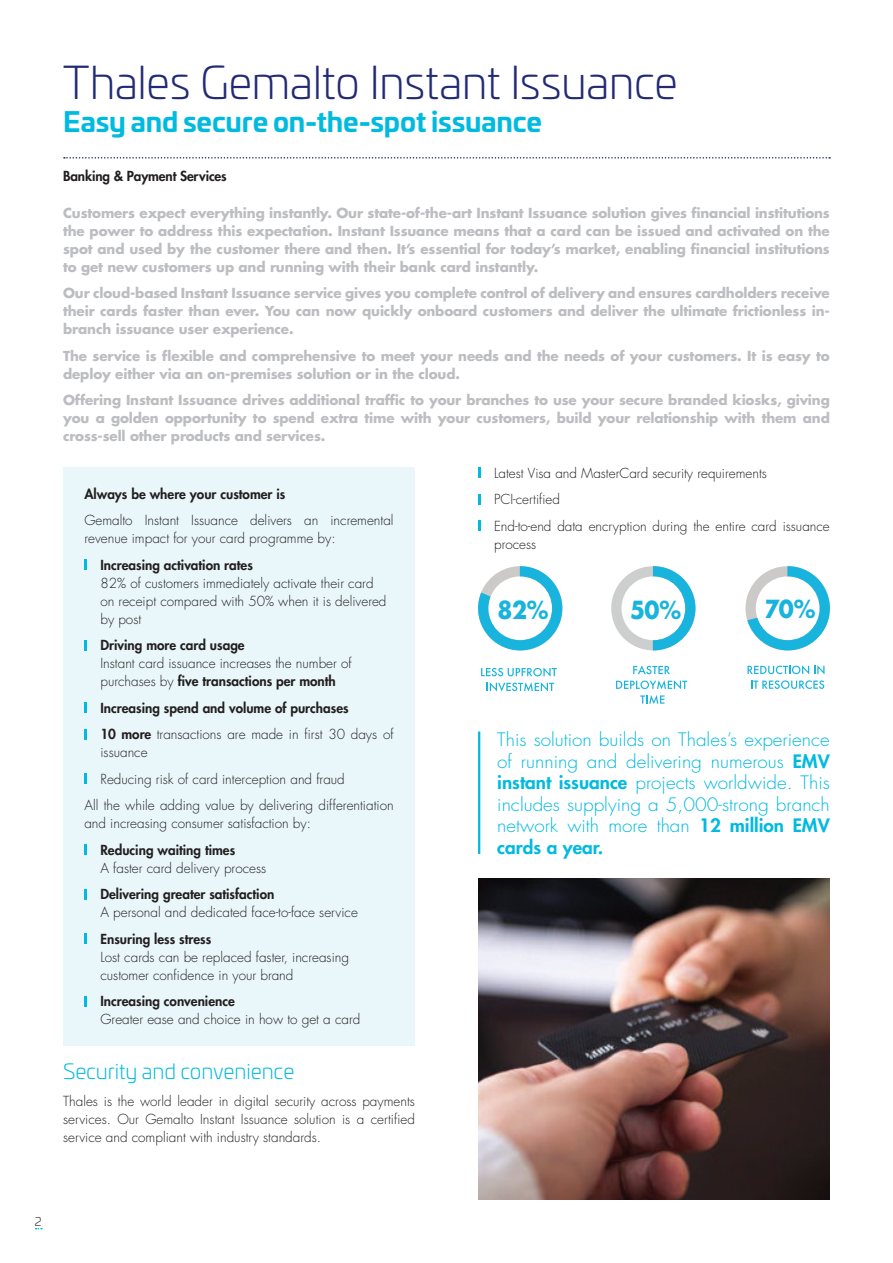
<style>
.page{position:relative;width:893px;height:1263px;background:#fff}
.page>*{position:absolute;margin:0;border:0;box-sizing:border-box;transform-origin:0 0}
.PT_Darblue_opt1{font:300 45px "Univia Pro";letter-spacing:-.015em;color:#222a75}
.t1{font:700 27.45px "Futura PT";color:#18b4dd;scale:.91 1}
.PT_Darblue_opt1-2{font:700 27px "Univia Pro";letter-spacing:-.01em;color:#00badf}
.t2{font:300 21px "Univia Pro";letter-spacing:-.005em;color:#00badf}
._01_Text{font:300 18px/21.6px "Futura Std";color:#00badf;text-align:justify;scale:1.05 1}
._01_Text-2{font:700 13.5px/18px "Futura Std";letter-spacing:-.01em;color:#bcbdc0;text-align:justify}
._01_Text-3{font:300 13.5px/18px "Futura LT";color:#231f20}
._01_Text-4{font:300 13.5px/18px "Futura Std";color:#231f20}
._01_Text-5{font:800 13.5px "Futura LT";color:#231f20}
._01_Text-6{font:800 13.5px "Futura Std";letter-spacing:-.01em;color:#231f20}
.t3{font:300 12px "Univia Pro";color:#231f20}
.s1{font-weight:800}
</style>
<div class="page">
<svg style="left:64px;top:157px;width:766px;height:2px"></svg>
<svg style="left:633px;top:665px;width:37px;height:9px"></svg>
<svg style="left:616px;top:680px;width:71px;height:9px"></svg>
<svg style="left:640px;top:695px;width:24px;height:9px"></svg>
<svg style="left:747px;top:665px;width:77px;height:9px"></svg>
<svg style="left:751px;top:680px;width:73px;height:9px"></svg>
<svg style="left:481px;top:667px;width:76px;height:24px"></svg>
<svg style="left:478px;top:566px;width:84px;height:84px"></svg>
<svg style="left:611px;top:566px;width:84px;height:84px"></svg>
<svg style="left:745px;top:566px;width:85px;height:84px"></svg>
<hr style="left:478px;top:731px;width:2px;height:123px;background:#00badf">
<img style="left:478px;top:879px;width:352px;height:321px">
<div style="left:63px;top:467px;width:352px;height:578px;background:#e9f7fa"></div>
<svg style="left:84px;top:560px;width:3px;height:10px"></svg>
<svg style="left:84px;top:640px;width:3px;height:10px"></svg>
<svg style="left:84px;top:703px;width:3px;height:10px"></svg>
<svg style="left:84px;top:729px;width:3px;height:10px"></svg>
<svg style="left:84px;top:774px;width:3px;height:10px"></svg>
<svg style="left:84px;top:845px;width:3px;height:10px"></svg>
<svg style="left:84px;top:889px;width:3px;height:10px"></svg>
<svg style="left:84px;top:934px;width:3px;height:10px"></svg>
<svg style="left:84px;top:996px;width:3px;height:10px"></svg>
<svg style="left:478px;top:468px;width:3px;height:10px"></svg>
<svg style="left:478px;top:494px;width:3px;height:10px"></svg>
<svg style="left:478px;top:521px;width:3px;height:10px"></svg>
<p class="PT_Darblue_opt1" style="left:63px;top:51px;width:616px">Thales Gemalto Instant Issuance</p>
<p class="PT_Darblue_opt1-2" style="left:63px;top:100px;width:480px">Easy and secure on-the-spot issuance</p>
<p class="_01_Text-6" style="left:63px;top:167px;width:165px">Banking &amp; Payment Services</p>
<p class="_01_Text-2" style="left:63px;top:203px;width:768px">Customers expect everything instantly. Our state-of-the-art Instant Issuance solution gives financial institutions the power to address this expectation. Instant Issuance means that a card can be issued and activated on the spot and used by the customer there and then. It’s essential for today’s market, enabling financial institutions to get new customers up and running with their bank card instantly.</p>
<p class="_01_Text-2" style="left:63px;top:284px;width:768px">Our cloud-based Instant Issuance service gives you complete control of delivery and ensures cardholders receive their cards faster than ever. You can now quickly onboard customers and deliver the ultimate frictionless in&shy;branch issuance user experience.</p>
<p class="_01_Text-2" style="left:63px;top:346px;width:768px">The service is flexible and comprehensive to meet your needs and the needs of your customers. It is easy to deploy either via an on-premises solution or in the cloud.</p>
<p class="_01_Text-2" style="left:63px;top:391px;width:768px">Offering Instant Issuance drives additional traffic to your branches to use your secure branded kiosks, giving you a golden opportunity to spend extra time with your customers, build your relationship with them and cross-sell other products and services.</p>
<p class="_01_Text-5" style="left:84px;top:485px;width:202px">Always be where your customer is</p>
<p class="_01_Text-3" style="left:84px;top:512px;width:311px">Gemalto Instant Issuance delivers an incremental revenue impact for your card programme by:</p>
<p class="_01_Text-3" style="left:100px;top:556px;width:288px"><span class="s1">Increasing activation rates<br></span>82% of customers immediately activate their card on receipt compared with 50% when it is delivered by post</p>
<p class="_01_Text-3" style="left:100px;top:637px;width:253px"><span class="s1">Driving more card usage<br></span>Instant card issuance increases the number of purchases by <span class="s1">five transactions per month</span></p>
<p class="_01_Text-5" style="left:100px;top:699px;width:250px">Increasing spend and volume of purchases</p>
<p class="_01_Text-3" style="left:100px;top:726px;width:295px"><span class="s1">10 more</span> transactions are made in first 30 days of issuance</p>
<p class="_01_Text-3" style="left:100px;top:770px;width:246px">Reducing risk of card interception and fraud</p>
<p class="_01_Text-3" style="left:84px;top:797px;width:311px">All the while adding value by delivering differentiation and increasing consumer satisfaction by:</p>
<p class="_01_Text-3" style="left:100px;top:841px;width:167px"><span class="s1">Reducing waiting times<br></span>A faster card delivery process</p>
<p class="_01_Text-3" style="left:100px;top:886px;width:259px"><span class="s1">Delivering greater satisfaction<br></span>A personal and dedicated face-to-face service</p>
<p class="_01_Text-3" style="left:100px;top:930px;width:250px"><span class="s1">Ensuring less stress<br></span>Lost cards can be replaced faster, increasing customer confidence in your brand</p>
<p class="_01_Text-3" style="left:100px;top:993px;width:261px"><span class="s1">Increasing convenience<br></span>Greater ease and choice in how to get a card</p>
<h1 class="t2" style="left:63px;top:1057px;width:233px">Security and convenience</h1>
<p class="_01_Text-3" style="left:63px;top:1092px;width:353px;text-align:justify">Thales is the world leader in digital security across payments services. Our Gemalto Instant Issuance solution is a certified service and compliant with industry standards.</p>
<p class="_01_Text-4" style="left:494px;top:464px;width:274px">Latest Visa and MasterCard security requirements</p>
<p class="_01_Text-4" style="left:494px;top:491px;width:67px">PCI-certified</p>
<p class="_01_Text-4" style="left:494px;top:517px;width:337px">End-to-end data encryption during the entire card issuance process</p>
<p class="t1" style="left:497px;top:592px;width:58px">82%</p>
<p class="t1" style="left:630px;top:592px;width:58px">50%</p>
<p class="t1" style="left:764px;top:592px;width:58px">70%</p>
<p class="_01_Text" style="left:497px;top:729px;width:318px">This solution builds on Thales’s experience of running and delivering numerous <span class="s1">EMV instant issuance</span> projects worldwide. This includes supplying a 5,000-strong branch network with more than <span class="s1">12 million EMV cards a year.</span></p>
<p class="t3" style="left:35px;top:1213px;width:8px">2</p>
</div>
